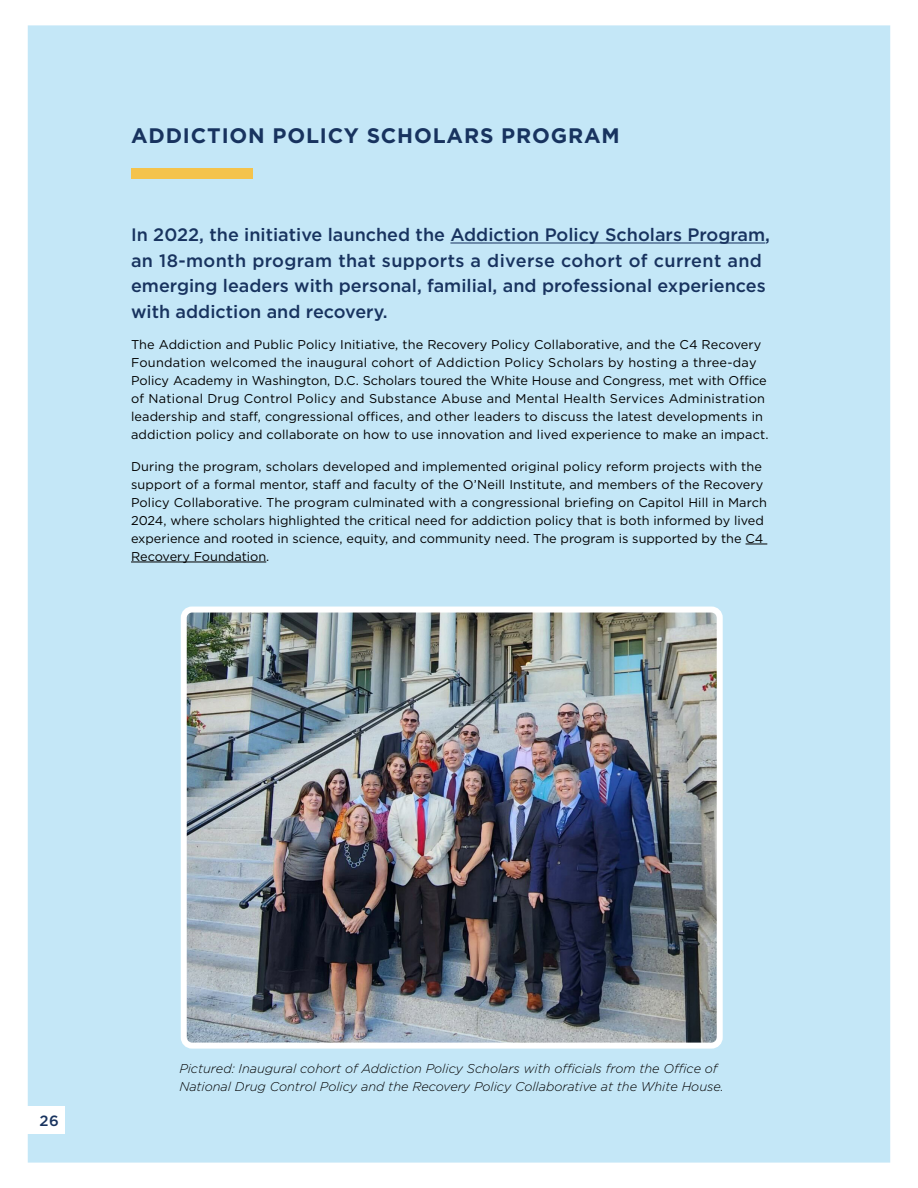
<style>
.page{position:relative;width:918px;height:1188px;background:#fff}
.page>*{position:absolute;margin:0;border:0;box-sizing:border-box;transform-origin:0 0}
.t1{font:700 21px "Gotham";letter-spacing:.04em;color:#18335f}
.t2{font:500 18px/25.5px "Gotham";color:#18335f}
.t3{font:500 14.85px "Gotham";color:#18335f}
.t4{font:12.75px/18px "Gotham";letter-spacing:.01em;color:#000}
.t5{font:italic 300 12.75px/18px "Gotham";color:#000}
</style>
<div class="page">
<div style="left:27px;top:25px;width:864px;height:1138px;background:#c4e7f7"></div>
<div style="left:0;top:1106px;width:65px;height:27px;background:#fff"></div>
<hr style="left:450px;top:243px;width:315px;height:1px;background:#18335f">
<svg style="left:746px;top:544px;width:21px;height:1px"></svg>
<hr style="left:131px;top:562px;width:135px;height:1px;background:#000">
<div style="left:131px;top:168px;width:122px;height:11px;background:#f4c34c"></div>
<img style="left:188px;top:614px;width:528px;height:428px">
<div style="left:181px;top:607px;width:542px;height:442px;border:6px solid #fff;border-radius:8px"></div>
<h3 class="t1" style="left:131px;top:122px;width:490px">ADDICTION POLICY SCHOLARS PROGRAM</h3>
<p class="t2" style="left:131px;top:222px;width:640px">In 2022, the initiative launched the Addiction Policy Scholars Program, an 18-month program that supports a diverse cohort of current and emerging leaders with personal, familial, and professional experiences with addiction and recovery.</p>
<p class="t4" style="left:131px;top:335px;width:639px">The Addiction and Public Policy Initiative, the Recovery Policy Collaborative, and the C4 Recovery Foundation welcomed the inaugural cohort of Addiction Policy Scholars by hosting a three-day Policy Academy in Washington, D.C. Scholars toured the White House and Congress, met with Office of National Drug Control Policy and Substance Abuse and Mental Health Services Administration leadership and staff, congressional offices, and other leaders to discuss the latest developments in addiction policy and collaborate on how to use innovation and lived experience to make an impact.</p>
<p class="t4" style="left:131px;top:457px;width:637px">During the program, scholars developed and implemented original policy reform projects with the support of a formal mentor, staff and faculty of the O’Neill Institute, and members of the Recovery Policy Collaborative. The program culminated with a congressional briefing on Capitol Hill in March 2024, where scholars highlighted the critical need for addiction policy that is both informed by lived experience and rooted in science, equity, and community need. The program is supported by the C4<br>Recovery Foundation.</p>
<p class="t3" style="left:39px;top:1111px;width:21px">26</p>
<p class="t5" style="left:179px;top:1059px;width:546px">Pictured: Inaugural cohort of Addiction Policy Scholars with officials from the Office of<br>National Drug Control Policy and the Recovery Policy Collaborative at the White House.</p>
</div>
